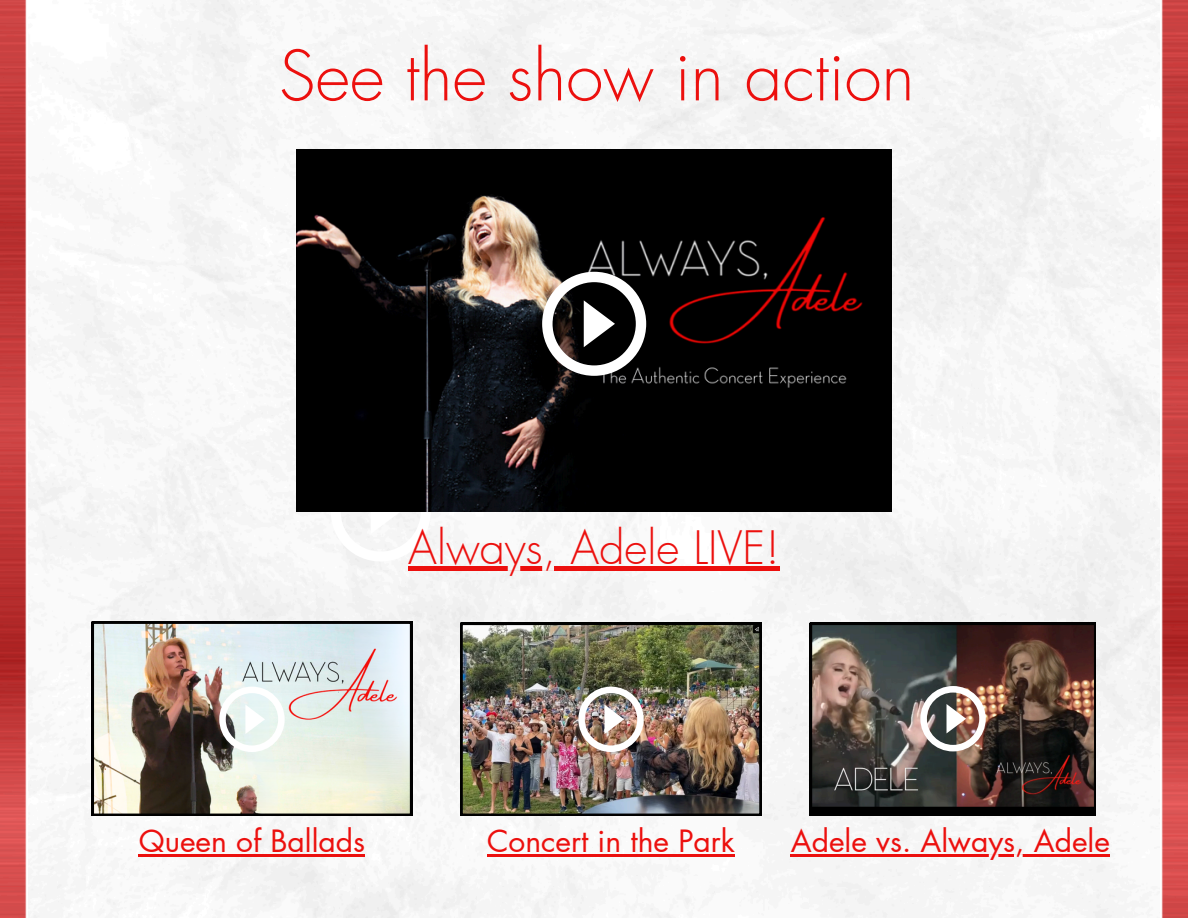
<style>
.page{position:relative;width:1188px;height:918px;background:#fff}
.page>*{position:absolute;margin:0;border:0;box-sizing:border-box;transform-origin:0 0}
.t1{font:300 67.5px "Futura LT Pro";color:#ec100e}
.t2{font:300 45px "Futura LT Pro";color:#ec100e}
.t3{font:30px "Futura LT Pro";color:#ec100e}
</style>
<div class="page">
<img style="left:0;top:0;width:1188px;height:918px">
<div style="left:29px;top:0;width:1131px;height:918px;background:#f5f5f5"></div>
<svg style="left:331px;top:511px;width:100px;height:51px"></svg>
<img style="left:810px;top:623px;width:286px;height:193px">
<img style="left:920px;top:686px;width:66px;height:65px">
<img style="left:296px;top:150px;width:596px;height:361px">
<svg style="left:542px;top:272px;width:104px;height:104px"></svg>
<img style="left:92px;top:622px;width:320px;height:194px">
<svg style="left:219px;top:687px;width:65px;height:65px"></svg>
<img style="left:461px;top:623px;width:301px;height:193px">
<hr style="left:791px;top:855px;width:319px;height:2px;background:#ec100e">
<hr style="left:408px;top:566px;width:372px;height:4px;background:#ec100e">
<hr style="left:139px;top:855px;width:226px;height:2px;background:#ec100e">
<img style="left:578px;top:687px;width:66px;height:65px">
<hr style="left:487px;top:855px;width:248px;height:2px;background:#ec100e">
<h1 class="t1" style="left:279px;top:45px;width:637px">See the show in action</h1>
<p class="t2" style="left:408px;top:526px;width:373px">Always, Adele LIVE!</p>
<p class="t3" style="left:139px;top:828px;width:228px">Queen of Ballads</p>
<p class="t3" style="left:487px;top:828px;width:249px">Concert in the Park</p>
<p class="t3" style="left:791px;top:828px;width:321px">Adele vs. Always, Adele</p>
</div>
